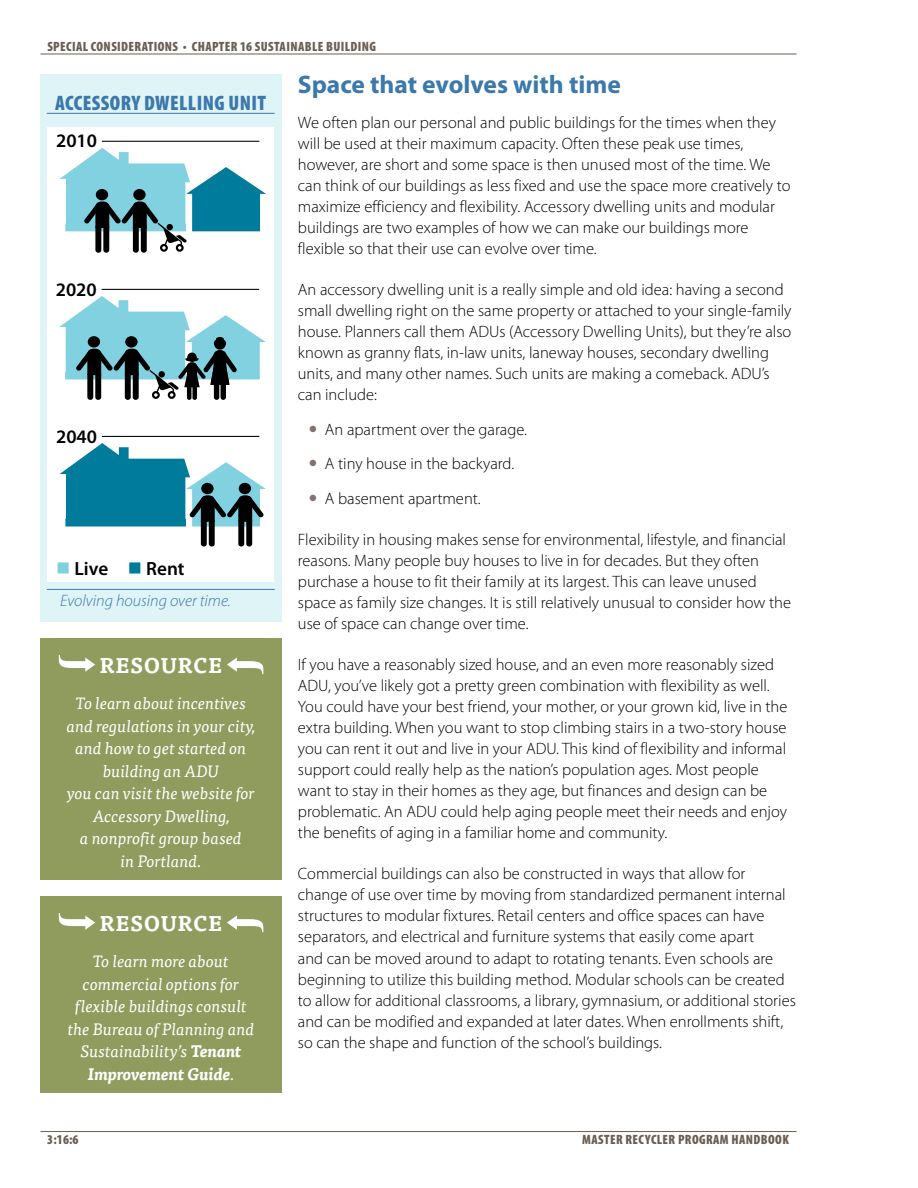
<style>
.page{position:relative;width:918px;height:1188px;background:#fff}
.page>*{position:absolute;margin:0;border:0;box-sizing:border-box;transform-origin:0 0}
.t1{font:700 25.5px "Myriad Pro";color:#3b78ab}
.t2{font:900 condensed 21px "Myriad Pro";letter-spacing:.02em;color:#3b78ab}
.t3{font:700 21px "Tisa Pro";letter-spacing:.01em;color:#fff}
.t4{font:600 19.05px "Myriad Pro";color:#000}
.t5{font:300 16.5px/21px "Myriad Pro";color:#000}
.t6{font:italic 16.5px/22.5px "Tisa Pro";color:#fff;text-align:center}
.t7{font:italic 300 16.5px "Myriad Pro";color:#3b78ab}
.t8{font:900 condensed 13.5px "Myriad Pro";letter-spacing:.03em;color:#6b5e53}
.s1{color:#81d1e0}
.s2{color:#007b9b}
.s3{font-weight:700}
</style>
<div class="page">
<hr style="left:40px;top:1131px;width:756px;height:1px;background:#6b5e53">
<hr style="left:40px;top:54px;width:756px;height:1px;background:#6b5e53">
<div style="left:40px;top:74px;width:242px;height:548px;background:#dff4f7"></div>
<hr style="left:47px;top:113px;width:228px;height:1px;background:#3b78ab">
<hr style="left:47px;top:589px;width:228px;height:1px;background:#3b78ab">
<div style="left:47px;top:127px;width:227px;height:455px;background:#fff"></div>
<hr style="left:187px;top:380px;width:4px;height:20px;background:#323232;border-radius:2px">
<svg style="left:60px;top:148px;width:206px;height:104px"></svg>
<div style="left:201px;top:519px;width:6px;height:28px;background:#000;border-radius:3px"></div>
<div style="left:209px;top:519px;width:6px;height:28px;background:#000;border-radius:3px"></div>
<svg style="left:60px;top:443px;width:206px;height:84px"></svg>
<div style="left:238px;top:519px;width:6px;height:28px;background:#000;border-radius:3px"></div>
<div style="left:246px;top:519px;width:6px;height:28px;background:#000;border-radius:3px"></div>
<div style="left:239px;top:483px;width:12px;height:11px;background:#000;border-radius:50%"></div>
<svg style="left:59px;top:296px;width:207px;height:103px"></svg>
<hr style="left:102px;top:289px;width:157px;height:1px;background:#000">
<hr style="left:102px;top:141px;width:157px;height:1px;background:#000">
<hr style="left:102px;top:436px;width:157px;height:1px;background:#000">
<div style="left:40px;top:639px;width:242px;height:241px;background:#8f9c5d"></div>
<div style="left:40px;top:897px;width:242px;height:196px;background:#8f9c5d"></div>
<p class="t8" style="left:47px;top:38px;width:82px">SPECIAL CONSIDERAT</p>
<p class="t8" style="left:154px;top:38px;width:12px">IONS</p>
<p class="t8" style="left:183px;top:38px;width:23px">• CHAPTER</p>
<p class="t8" style="left:240px;top:38px;width:28px">16 SUSTA</p>
<p class="t8" style="left:286px;top:38px;width:12px">INABLE</p>
<p class="t8" style="left:326px;top:38px;width:44px">BUILDING</p>
<h1 class="t1" style="left:298px;top:68px;width:324px">Space that evolves with time</h1>
<p class="t5" style="left:298px;top:112px;width:494px">We often plan our personal and public buildings for the times when they will be used at their maximum capacity. Often these peak use times, however, are short and some space is then unused most of the time. We can think of our buildings as less fixed and use the space more creatively to maximize efficiency and flexibility. Accessory dwelling units and modular buildings are two examples of how we can make our buildings more flexible so that their use can evolve over time.</p>
<p class="t5" style="left:298px;top:279px;width:495px">An accessory dwelling unit is a really simple and old idea: having a second small dwelling right on the same property or attached to your single-family house. Planners call them ADUs (Accessory Dwelling Units), but they’re also known as granny flats, in-law units, laneway houses, secondary dwelling units, and many other names. Such units are making a comeback. ADU’s can include:</p>
<p class="t5" style="left:325px;top:412px;width:204px;line-height:34.5px">An apartment over the garage.<br>A tiny house in the backyard.<br>A basement apartment.</p>
<p class="t5" style="left:298px;top:529px;width:495px">Flexibility in housing makes sense for environmental, lifestyle, and financial reasons. Many people buy houses to live in for decades. But they often purchase a house to fit their family at its largest. This can leave unused space as family size changes. It is still relatively unusual to consider how the use of space can change over time.</p>
<p class="t5" style="left:298px;top:654px;width:491px">If you have a reasonably sized house, and an even more reasonably sized ADU, you’ve likely got a pretty green combination with flexibility as well.<br>You could have your best friend, your mother, or your grown kid, live in the extra building. When you want to stop climbing stairs in a two-story house you can rent it out and live in your ADU. This kind of flexibility and informal support could really help as the nation’s population ages. Most people want to stay in their homes as they age, but finances and design can be problematic. An ADU could help aging people meet their needs and enjoy the benefits of aging in a familiar home and community.</p>
<p class="t5" style="left:298px;top:863px;width:499px">Commercial buildings can also be constructed in ways that allow for change of use over time by moving from standardized permanent internal structures to modular fixtures. Retail centers and office spaces can have separators, and electrical and furniture systems that easily come apart<br>and can be moved around to adapt to rotating tenants. Even schools are beginning to utilize this building method. Modular schools can be created to allow for additional classrooms, a library, gymnasium, or additional stories and can be modified and expanded at later dates. When enrollments shift, so can the shape and function of the school’s buildings.</p>
<p class="t2" style="left:55px;top:90px;width:212px">ACCESSORY DWELLING UNIT</p>
<p class="t4" style="left:56px;top:129px;width:43px">2010</p>
<p class="t4" style="left:56px;top:277px;width:43px">2020</p>
<p class="t4" style="left:56px;top:424px;width:43px">2040</p>
<p class="t4" style="left:56px;top:556px;width:130px"><span class="s1">■</span> Live <span class="s2">■</span> Rent</p>
<p class="t7" style="left:60px;top:591px;width:172px">Evolving housing over time.</p>
<p class="t3" style="left:100px;top:649px;width:125px">RESOURCE</p>
<p class="t6" style="left:67px;top:691px;width:190px">To learn about incentives and regulations in your city, and how to get started on building an ADU<br>you can visit the website for<br>Accessory Dwelling,<br>a nonprofit group based<br>in Portland.</p>
<p class="t3" style="left:100px;top:907px;width:125px">RESOURCE</p>
<p class="t6" style="left:68px;top:949px;width:188px">To learn more about commercial options for flexible buildings consult the Bureau of Planning and<br>Sustainability’s <span class="s3">Tenant<br>Improvement Guide</span>.</p>
<p class="t8" style="left:47px;top:1131px;width:33px">3:16:6</p>
<p class="t8" style="left:582px;top:1131px;width:208px">MASTER RECYCLER PROGRAM HANDBOOK</p>
</div>
